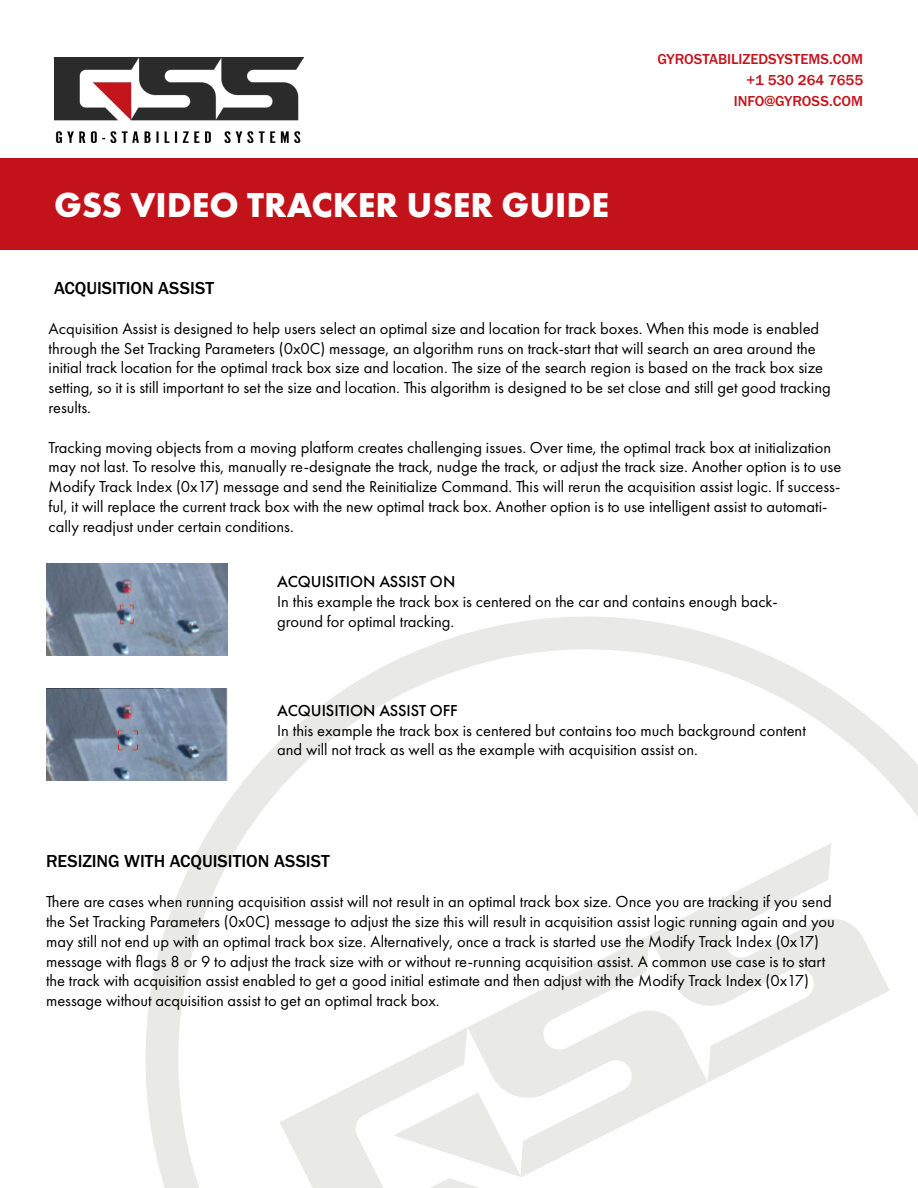
<style>
.page{position:relative;width:918px;height:1188px;background:#fff}
.page>*{position:absolute;margin:0;border:0;box-sizing:border-box;transform-origin:0 0}
.t1{font:700 36px "Futura PT";color:#fff}
.t2{font:500 18px "Franklin Gothic URW";color:#000}
.Bullets{font:16.5px/19.8px "Futura PT";color:#000}
.Bullets-2{font:500 16.5px "Futura PT";color:#000}
.t3{font:500 15px "Franklin Gothic URW";color:#c3121a}
</style>
<div class="page">
<svg style="left:112px;top:563px;width:806px;height:625px"></svg>
<img style="left:54px;top:58px;width:250px;height:84px">
<div style="left:0;top:158px;width:918px;height:91px;background:#c3121a"></div>
<div style="left:595px;top:449px;width:54px;height:57px;border:2px solid #fff;border-radius:50%"></div>
<img style="left:46px;top:564px;width:182px;height:91px">
<img style="left:46px;top:689px;width:182px;height:92px">
<p class="t1" style="left:54px;top:182px;width:557px">GSS VIDEO TRACKER USER GUIDE</p>
<p class="t3" style="left:657px;top:50px;width:207px">GYROSTABILIZEDSYSTEMS.COM</p>
<p class="t3" style="left:746px;top:71px;width:118px">+1 530 264 7655</p>
<p class="t3" style="left:734px;top:92px;width:131px">INFO@GYROSS.COM</p>
<p class="t2" style="left:54px;top:277px;width:162px">ACQUISITION ASSIST</p>
<p class="Bullets" style="left:49px;top:318px;width:784px">Acquisition Assist is designed to help users select an optimal size and location for track boxes. When this mode is enabled through the Set Tracking Parameters (0x0C) message, an algorithm runs on track-start that will search an area around the initial track location for the optimal track box size and location. The size of the search region is based on the track box size setting, so it is still important to set the size and location. This algorithm is designed to be set close and still get good tracking results.</p>
<p class="Bullets" style="left:49px;top:437px;width:794px">Tracking moving objects from a moving platform creates challenging issues. Over time, the optimal track box at initialization may not last. To resolve this, manually re-designate the track, nudge the track, or adjust the track size. Another option is to use Modify Track Index (0x17) message and send the Reinitialize Command. This will rerun the acquisition assist logic. If success&shy;ful, it will replace the current track box with the new optimal track box. Another option is to use intelligent assist to automati&shy;cally readjust under certain conditions.</p>
<p class="Bullets-2" style="left:277px;top:572px;width:180px">ACQUISITION ASSIST ON</p>
<p class="Bullets" style="left:277px;top:592px;width:502px">In this example the track box is centered on the car and contains enough back&shy;ground for optimal tracking.</p>
<p class="Bullets-2" style="left:277px;top:700px;width:182px">ACQUISITION ASSIST OFF</p>
<p class="Bullets" style="left:277px;top:720px;width:530px">In this example the track box is centered but contains too much background content and will not track as well as the example with acquisition assist on.</p>
<p class="t2" style="left:46px;top:850px;width:285px">RESIZING WITH ACQUISITION ASSIST</p>
<p class="Bullets" style="left:46px;top:892px;width:790px">There are cases when running acquisition assist will not result in an optimal track box size. Once you are tracking if you send the Set Tracking Parameters (0x0C) message to adjust the size this will result in acquisition assist logic running again and you may still not end up with an optimal track box size. Alternatively, once a track is started use the Modify Track Index (0x17) message with flags 8 or 9 to adjust the track size with or without re-running acquisition assist. A common use case is to start the track with acquisition assist enabled to get a good initial estimate and then adjust with the Modify Track Index (0x17) message without acquisition assist to get an optimal track box.</p>
</div>
